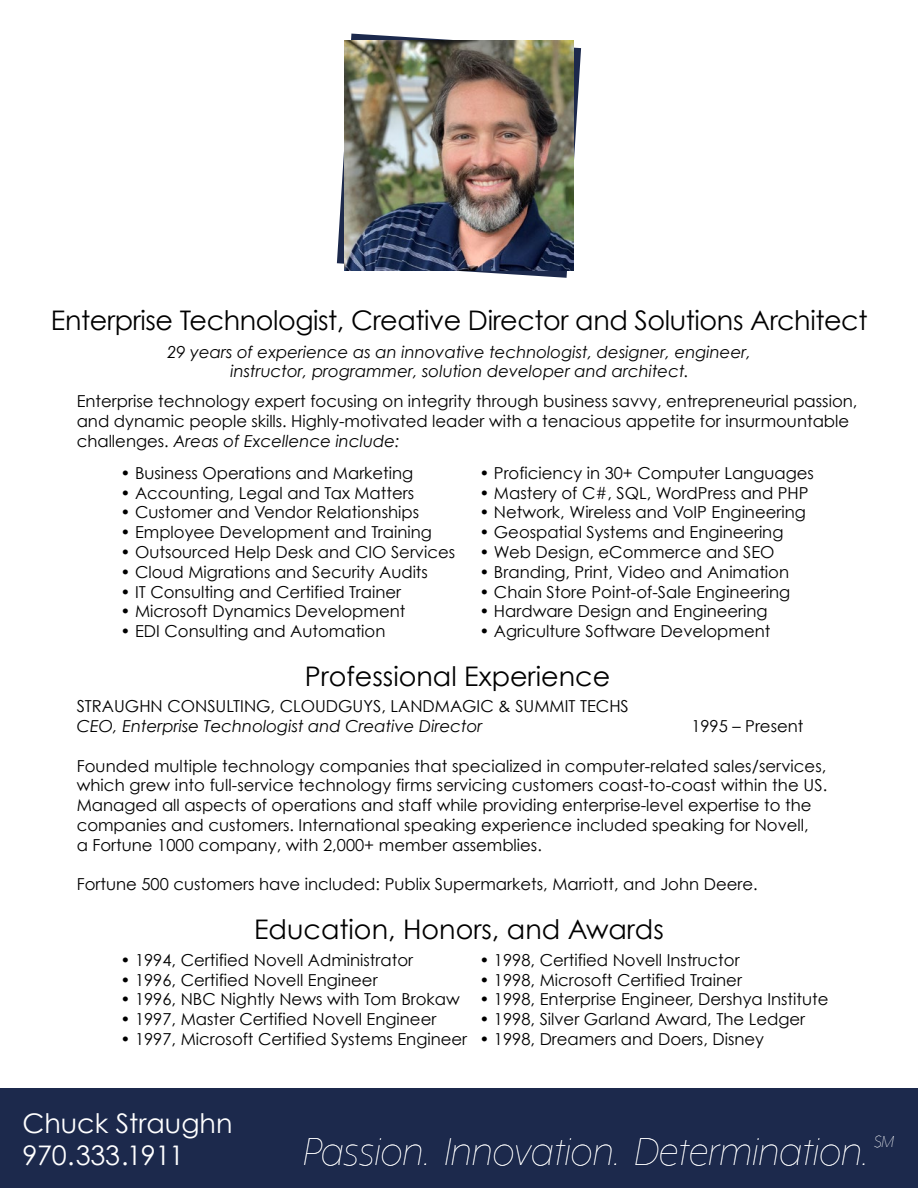
<style>
.page{position:relative;width:918px;height:1188px;background:#fff}
.page>*{position:absolute;margin:0;border:0;box-sizing:border-box;transform-origin:0 0}
.t1{font:italic 100 45.15px "Mr Eaves XL Mod OT";color:#fff}
.t2{font:27px "Century Gothic";letter-spacing:-.015em;color:#000}
.t3{font:27px/32.4px "Century Gothic";color:#fff}
.t4{font:italic 100 18.6px "Mr Eaves XL Mod OT";color:#fff}
.t5{font:16.5px/19.8px "Century Gothic";color:#000}
.t6{font:italic 16.5px/19.8px "Century Gothic";color:#000;text-align:center}
.s1{font-style:italic}
</style>
<div class="page">
<svg style="left:337px;top:34px;width:244px;height:244px"></svg>
<img style="left:345px;top:41px;width:228px;height:229px">
<div style="left:0;top:1088px;width:918px;height:100px;background:#1c294c"></div>
<h2 class="t2" style="left:51px;top:302px;width:818px">Enterprise Technologist, Creative Director and Solutions Architect</h2>
<p class="t6" style="left:167px;top:341px;width:585px">29 years of experience as an innovative technologist, designer, engineer, instructor, programmer, solution developer and architect.</p>
<p class="t5" style="left:77px;top:391px;width:782px">Enterprise technology expert focusing on integrity through business savvy, entrepreneurial passion, and dynamic people skills. Highly-motivated leader with a tenacious appetite for insurmountable challenges. <span class="s1">Areas of Excellence include:</span></p>
<p class="t5" style="left:120px;top:463px;width:294px">• Business Operations and Marketing</p>
<p class="t5" style="left:120px;top:482px;width:295px">• Accounting, Legal and Tax Matters</p>
<p class="t5" style="left:120px;top:502px;width:300px">• Customer and Vendor Relationships</p>
<p class="t5" style="left:120px;top:522px;width:313px">• Employee Development and Training</p>
<p class="t5" style="left:120px;top:542px;width:336px">• Outsourced Help Desk and CIO Services</p>
<p class="t5" style="left:120px;top:562px;width:309px">• Cloud Migrations and Security Audits</p>
<p class="t5" style="left:120px;top:581px;width:282px">• IT Consulting and Certified Trainer</p>
<p class="t5" style="left:120px;top:601px;width:286px">• Microsoft Dynamics Development</p>
<p class="t5" style="left:120px;top:621px;width:267px">• EDI Consulting and Automation</p>
<p class="t5" style="left:479px;top:463px;width:336px">• Proficiency in 30+ Computer Languages</p>
<p class="t5" style="left:479px;top:482px;width:331px">• Mastery of C#, SQL, WordPress and PHP</p>
<p class="t5" style="left:479px;top:502px;width:328px">• Network, Wireless and VoIP Engineering</p>
<p class="t5" style="left:479px;top:522px;width:306px">• Geospatial Systems and Engineering</p>
<p class="t5" style="left:479px;top:542px;width:297px">• Web Design, eCommerce and SEO</p>
<p class="t5" style="left:479px;top:562px;width:311px">• Branding, Print, Video and Animation</p>
<p class="t5" style="left:479px;top:581px;width:312px">• Chain Store Point-of-Sale Engineering</p>
<p class="t5" style="left:479px;top:601px;width:290px">• Hardware Design and Engineering</p>
<p class="t5" style="left:479px;top:621px;width:293px">• Agriculture Software Development</p>
<h2 class="t2" style="left:305px;top:657px;width:307px">Professional Experience</h2>
<p class="t5" style="left:77px;top:696px;width:554px">STRAUGHN CONSULTING, CLOUDGUYS, LANDMAGIC &amp; SUMMIT TECHS</p>
<p class="t6" style="left:77px;top:716px;width:407px">CEO, Enterprise Technologist and Creative Director</p>
<p class="t5" style="left:691px;top:716px;width:114px">1995 – Present</p>
<p class="t5" style="left:77px;top:755px;width:752px">Founded multiple technology companies that specialized in computer-related sales/services, which grew into full-service technology firms servicing customers coast-to-coast within the US.<br>Managed all aspects of operations and staff while providing enterprise-level expertise to the companies and customers. International speaking experience included speaking for Novell,<br>a Fortune 1000 company, with 2,000+ member assemblies.</p>
<p class="t5" style="left:77px;top:874px;width:683px">Fortune 500 customers have included: Publix Supermarkets, Marriott, and John Deere.</p>
<h2 class="t2" style="left:254px;top:910px;width:411px">Education, Honors, and Awards</h2>
<p class="t5" style="left:120px;top:950px;width:294px">• 1994, Certified Novell Administrator</p>
<p class="t5" style="left:120px;top:969px;width:259px">• 1996, Certified Novell Engineer</p>
<p class="t5" style="left:120px;top:989px;width:341px">• 1996, NBC Nightly News with Tom Brokaw</p>
<p class="t5" style="left:120px;top:1009px;width:317px">• 1997, Master Certified Novell Engineer</p>
<p class="t5" style="left:120px;top:1029px;width:348px">• 1997, Microsoft Certified Systems Engineer</p>
<p class="t5" style="left:479px;top:950px;width:262px">• 1998, Certified Novell Instructor</p>
<p class="t5" style="left:479px;top:969px;width:264px">• 1998, Microsoft Certified Trainer</p>
<p class="t5" style="left:479px;top:989px;width:351px">• 1998, Enterprise Engineer, Dershya Institute</p>
<p class="t5" style="left:479px;top:1009px;width:327px">• 1998, Silver Garland Award, The Ledger</p>
<p class="t5" style="left:479px;top:1029px;width:286px">• 1998, Dreamers and Doers, Disney</p>
<h2 class="t3" style="left:22px;top:1106px;width:212px">Chuck Straughn<br>970.333.1911</h2>
<h1 class="t1" style="left:303px;top:1127px;width:567px">Passion. Innovation. Determination.</h1>
<p class="t4" style="left:874px;top:1131px;width:21px">SM</p>
</div>
